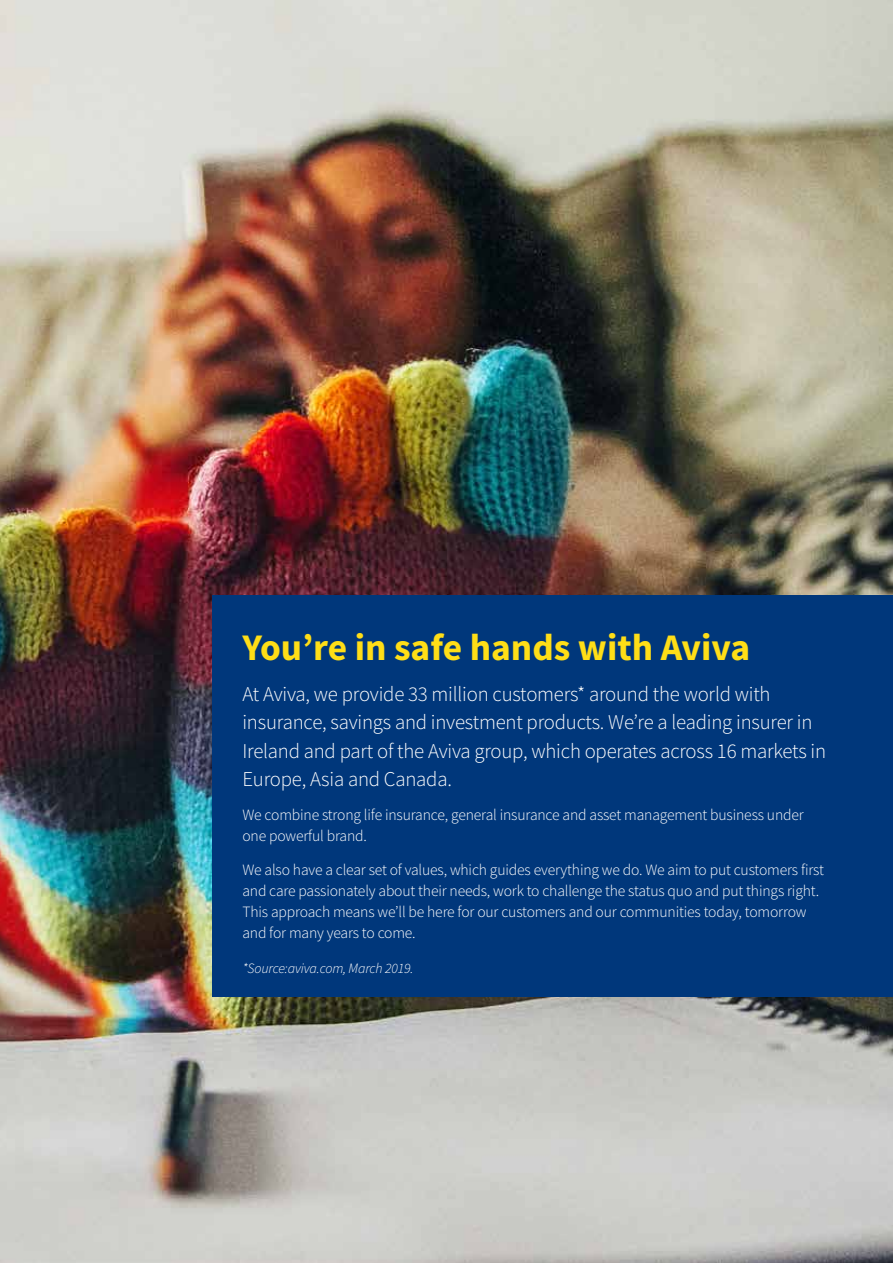
<style>
.page{position:relative;width:893px;height:1263px;background:#fff}
.page>*{position:absolute;margin:0;border:0;box-sizing:border-box;transform-origin:0 0}
.t1{font:700 37.5px "Source Sans Pro";color:#ffde17}
.t2{font:300 21px/28.5px "Source Sans Pro";letter-spacing:-.01em;color:#fff}
.t3{font:300 15.75px/21px "Source Sans Pro";letter-spacing:-.01em;color:#fff}
.t4{font:italic 300 14.25px "Source Sans Pro";letter-spacing:-.01em;color:#fff}
</style>
<div class="page">
<img style="left:0;top:0;width:893px;height:1263px">
<div style="left:213px;top:595px;width:680px;height:402px;background:#00377b"></div>
<h1 class="t1" style="left:242px;top:622px;width:509px">You’re in safe hands with Aviva</h1>
<h2 class="t2" style="left:242px;top:680px;width:585px">At Aviva, we provide 33 million customers* around the world with insurance, savings and investment products. We’re a leading insurer in Ireland and part of the Aviva group, which operates across 16 markets in Europe, Asia and Canada.</h2>
<p class="t3" style="left:242px;top:804px;width:563px">We combine strong life insurance, general insurance and asset management business under one powerful brand.</p>
<p class="t3" style="left:242px;top:859px;width:583px">We also have a clear set of values, which guides everything we do. We aim to put customers first and care passionately about their needs, work to challenge the status quo and put things right.<br>This approach means we’ll be here for our customers and our communities today, tomorrow and for many years to come.</p>
<p class="t4" style="left:242px;top:960px;width:173px">*Source:aviva.com, March 2019.</p>
</div>
